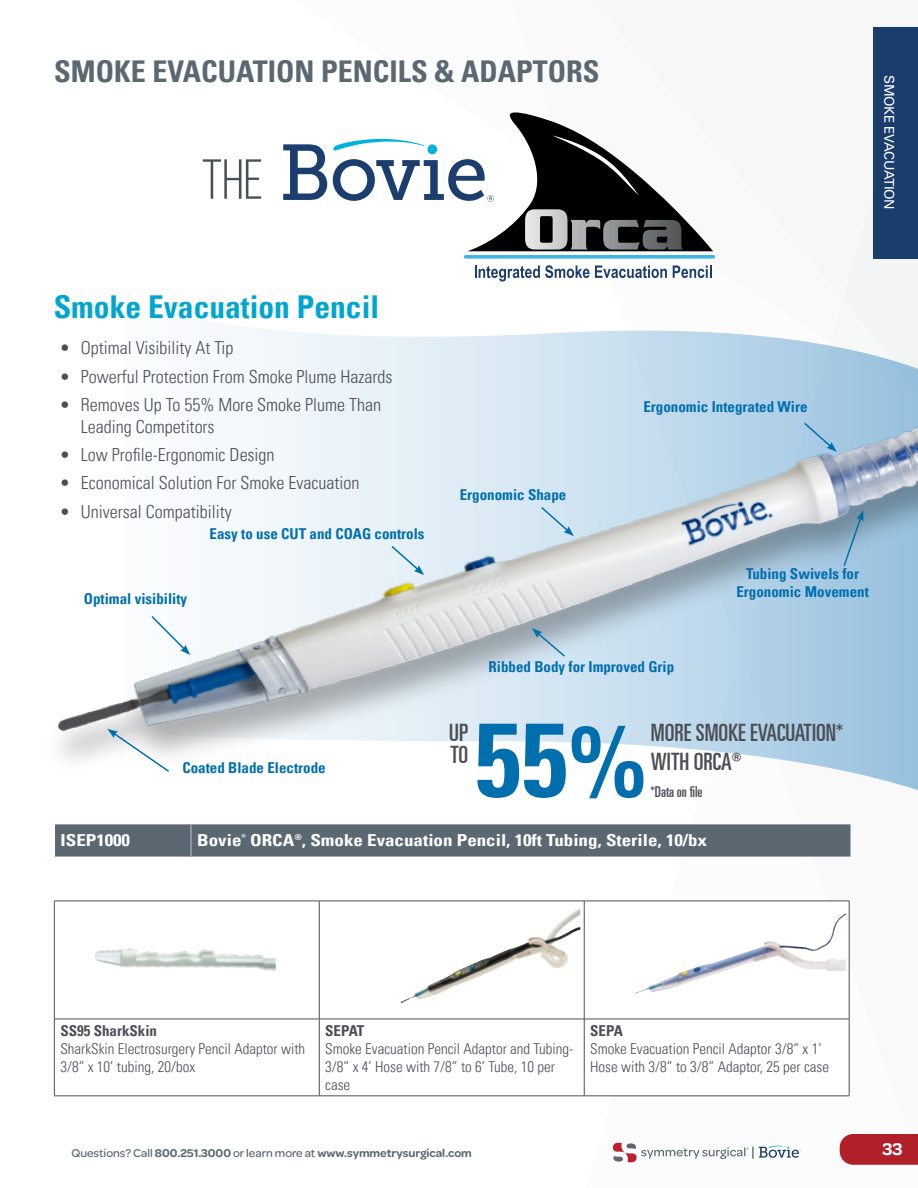
<style>
.page{position:relative;width:918px;height:1188px;background:#fff}
.page>*{position:absolute;margin:0;border:0;box-sizing:border-box;transform-origin:0 0}
.t1{font:700 condensed 105px "Univers LT Pro";color:#016fae}
.t2{font:700 condensed 31.5px "Univers LT Pro";color:#00a6cf}
.t3{font:700 condensed 30px "Univers LT Pro";color:#5b6771}
.t4{font:24px/22.5px "Univers LT Pro Ult Cond";color:#4b4f55}
.t5{font:300 condensed 18px/21.6px "Univers LT Pro";color:#4b4f55}
.t6{font:600 18px "Omnes";color:#fff}
.t7{font:700 condensed 16.5px "Univers LT Pro";color:#fff;scale:1.15 1}
.t8{font:300 condensed 15px/18px "Univers LT Pro";color:#4b4f55}
.t9{font:700 condensed 15px/18px "Univers LT Pro";color:#016fae;text-align:center}
.t10{font:700 condensed 15px "Univers LT Pro";color:#4b4f55}
.t11{font:15px "Univers LT Pro Ult Cond";color:#4b4f55}
.t12{font:13.5px "Univers LT Pro 55 Roman";letter-spacing:-.03em;color:#fff}
.t13{font:600 12px "Omnes";color:#5b6771}
.s1{font-family:"Univers LT Pro";font-weight:700;font-stretch:condensed}
.s2{font-size:100.5px}
.s3{font-weight:500}
</style>
<div class="page">
<svg style="left:582px;top:195px;width:336px;height:968px"></svg>
<div style="left:55px;top:824px;width:795px;height:33px;background:#5b6771"></div>
<hr style="left:191px;top:824px;width:1px;height:33px;background:#939598">
<img style="left:231px;top:297px;width:687px;height:494px">
<img style="left:58px;top:399px;width:860px;height:375px">
<svg style="left:803px;top:421px;width:34px;height:31px"></svg>
<svg style="left:540px;top:505px;width:34px;height:31px"></svg>
<svg style="left:390px;top:544px;width:34px;height:31px"></svg>
<svg style="left:150px;top:399px;width:40px;height:293px"></svg>
<svg style="left:532px;top:628px;width:35px;height:30px"></svg>
<svg style="left:107px;top:729px;width:64px;height:44px"></svg>
<svg style="left:842px;top:510px;width:22px;height:58px"></svg>
<svg style="left:464px;top:255px;width:251px;height:4px"></svg>
<svg style="left:475px;top:265px;width:192px;height:16px"></svg>
<svg style="left:673px;top:266px;width:39px;height:12px"></svg>
<svg style="left:283px;top:144px;width:44px;height:56px"></svg>
<svg style="left:333px;top:112px;width:380px;height:139px"></svg>
<div style="left:427px;top:144px;width:10px;height:10px;background:#00b3dc;border-radius:50%"></div>
<svg style="left:203px;top:159px;width:58px;height:40px"></svg>
<svg style="left:55px;top:902px;width:794px;height:194px"></svg>
<hr style="left:54px;top:1019px;width:1px;height:77px;background:#4b4f55">
<hr style="left:54px;top:1096px;width:265px;height:1px;background:#4b4f55">
<hr style="left:54px;top:901px;width:265px;height:1px;background:#4b4f55">
<hr style="left:54px;top:901px;width:1px;height:118px;background:#4b4f55">
<hr style="left:54px;top:1019px;width:265px;height:1px;background:#4b4f55">
<hr style="left:319px;top:1019px;width:265px;height:1px;background:#4b4f55">
<hr style="left:584px;top:1019px;width:265px;height:1px;background:#4b4f55">
<hr style="left:584px;top:901px;width:265px;height:1px;background:#4b4f55">
<hr style="left:849px;top:901px;width:1px;height:118px;background:#4b4f55">
<hr style="left:849px;top:1019px;width:1px;height:77px;background:#4b4f55">
<hr style="left:584px;top:1096px;width:265px;height:1px;background:#4b4f55">
<hr style="left:319px;top:901px;width:265px;height:1px;background:#4b4f55">
<hr style="left:319px;top:901px;width:1px;height:118px;background:#4b4f55">
<hr style="left:584px;top:901px;width:1px;height:118px;background:#4b4f55">
<hr style="left:319px;top:1019px;width:1px;height:77px;background:#4b4f55">
<hr style="left:584px;top:1019px;width:1px;height:77px;background:#4b4f55">
<hr style="left:319px;top:1096px;width:265px;height:1px;background:#4b4f55">
<img style="left:635px;top:914px;width:210px;height:80px">
<img style="left:400px;top:908px;width:180px;height:95px">
<img style="left:80px;top:946px;width:196px;height:36px">
<div style="left:873px;top:27px;width:45px;height:231px;background:#1b3d6d"></div>
<div style="left:840px;top:1134px;width:78px;height:31px;background:#b12029"></div>
<svg style="left:613px;top:1143px;width:188px;height:19px"></svg>
<h3 class="t3" style="left:54px;top:53px;width:547px">SMOKE EVACUATION PENCILS &amp; ADAPTORS</h3>
<p class="t12" style="left:899px;top:75px;width:136px;rotate:90deg">SMOKE EVACUATION</p>
<h2 class="t2" style="left:54px;top:287px;width:327px">Smoke Evacuation Pencil</h2>
<p class="t5" style="left:60px;top:336px;width:174px">• Optimal Visibility At Tip</p>
<p class="t5" style="left:60px;top:364px;width:334px">• Powerful Protection From Smoke Plume Hazards</p>
<p class="t5" style="left:81px;top:393px;width:302px;text-indent:-20px">• Removes Up To 55% More Smoke Plume Than<br>Leading Competitors</p>
<p class="t5" style="left:60px;top:443px;width:216px">• Low Profile-Ergonomic Design</p>
<p class="t5" style="left:60px;top:471px;width:301px">• Economical Solution For Smoke Evacuation</p>
<p class="t5" style="left:60px;top:499px;width:173px">• Universal Compatibility</p>
<p class="t9" style="left:84px;top:590px;width:105px">Optimal visibility</p>
<p class="t9" style="left:210px;top:525px;width:216px">Easy to use CUT and COAG controls</p>
<p class="t9" style="left:182px;top:758px;width:145px">Coated Blade Electrode</p>
<p class="t9" style="left:460px;top:485px;width:108px">Ergonomic Shape</p>
<p class="t9" style="left:643px;top:398px;width:166px">Ergonomic Integrated Wire</p>
<p class="t9" style="left:736px;top:564px;width:134px">Tubing Swivels for<br>Ergonomic Movement</p>
<p class="t9" style="left:489px;top:658px;width:187px">Ribbed Body for Improved Grip</p>
<h3 class="t4" style="left:449px;top:720px;width:21px">UP<br>TO</h3>
<h3 class="t4" style="left:651px;top:716px;width:194px;line-height:28.8px">MORE SMOKE EVACUATION*<br>WITH ORCA<span class="s1">®</span></h3>
<h1 class="t1" style="left:475px;top:695px;width:173px">55<span class="s2">%</span></h1>
<p class="t11" style="left:651px;top:781px;width:54px">*Data on file</p>
<p class="t7" style="left:61px;top:830px;width:62px">ISEP1000</p>
<p class="t7" style="left:197px;top:830px;width:445px">Bovie<sup>®</sup> ORCA®, Smoke Evacuation Pencil, 10ft Tubing, Sterile, 10/bx</p>
<p class="t10" style="left:60px;top:1021px;width:98px">SS95 SharkSkin</p>
<p class="t8" style="left:60px;top:1039px;width:246px">SharkSkin Electrosurgery Pencil Adaptor with<br>3/8” x 10’ tubing, 20/box</p>
<p class="t10" style="left:325px;top:1021px;width:41px">SEPAT</p>
<p class="t8" style="left:325px;top:1039px;width:249px">Smoke Evacuation Pencil Adaptor and Tubing-<br>3/8” x 4’ Hose with 7/8” to 6’ Tube, 10 per case</p>
<p class="t10" style="left:590px;top:1021px;width:34px">SEPA</p>
<p class="t8" style="left:590px;top:1039px;width:240px">Smoke Evacuation Pencil Adaptor 3/8” x 1’<br>Hose with 3/8” to 3/8” Adaptor, 25 per case</p>
<p class="t13" style="left:72px;top:1145px;width:402px"><span class="s3">Questions? Call</span> 800.251.3000 <span class="s3">or learn more at</span> www.symmetrysurgical.com</p>
<p class="t6" style="left:882px;top:1136px;width:22px">33</p>
</div>
